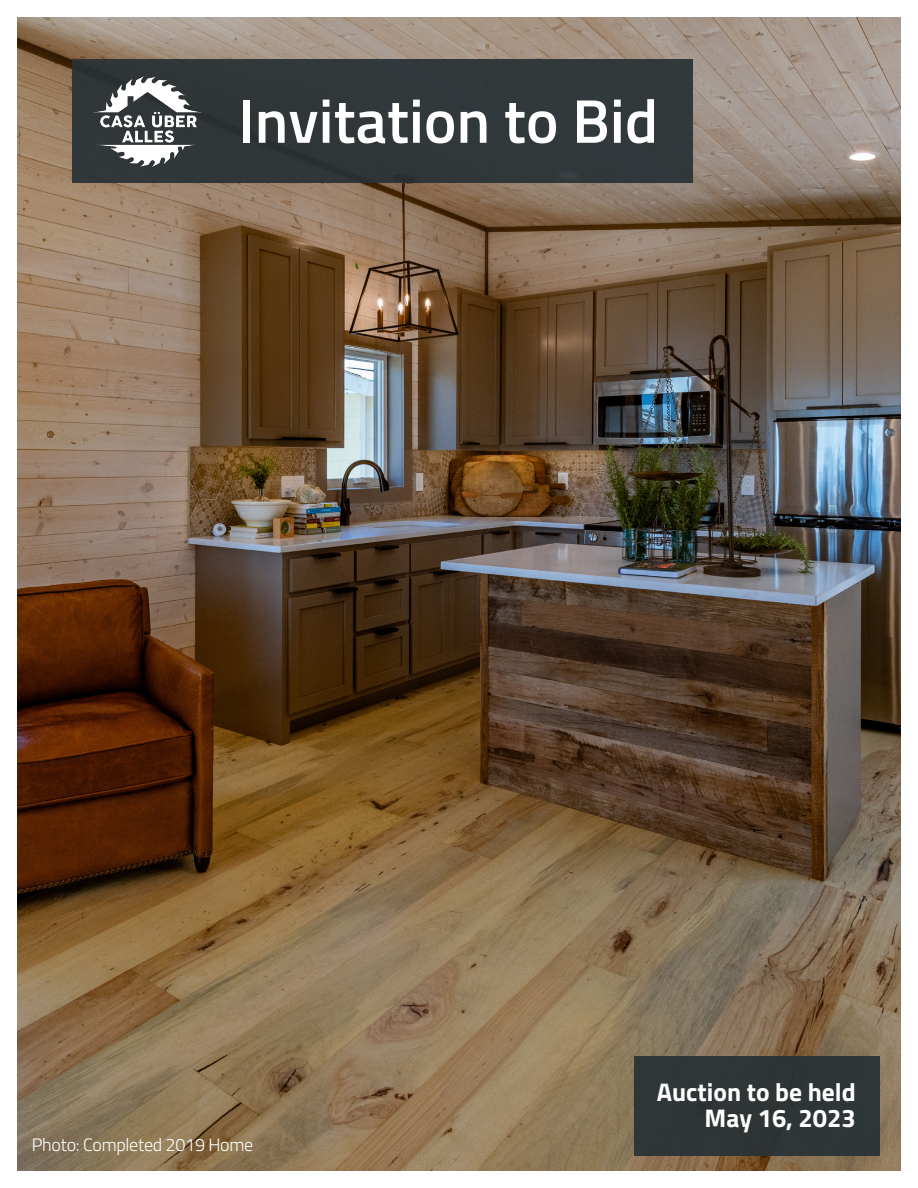
<style>
.page{position:relative;width:918px;height:1188px;background:#fff}
.page>*{position:absolute;margin:0;border:0;box-sizing:border-box;transform-origin:0 0}
.HEADERS{font:600 61.65px "Titillium";color:#fff}
.CONTENT{font:700 25.5px/25.3px "Titillium";color:#fff;text-align:right}
.CONTENT-2{font:300 18px "Titillium";letter-spacing:-.015em;color:#fff}
</style>
<div class="page">
<img style="left:17px;top:17px;width:884px;height:1154px">
<div style="left:72px;top:60px;width:621px;height:123px;background:#31383a"></div>
<div style="left:634px;top:1056px;width:246px;height:99px;background:#2f3637"></div>
<img style="left:93px;top:77px;width:108px;height:90px">
<p class="HEADERS" style="left:238px;top:75px;width:421px">Invitation to Bid</p>
<p class="CONTENT-2" style="left:32px;top:1135px;width:223px">Photo: Completed 2019 Home</p>
<p class="CONTENT" style="left:657px;top:1080px;width:200px">Auction to be held<br>May 16, 2023</p>
</div>
